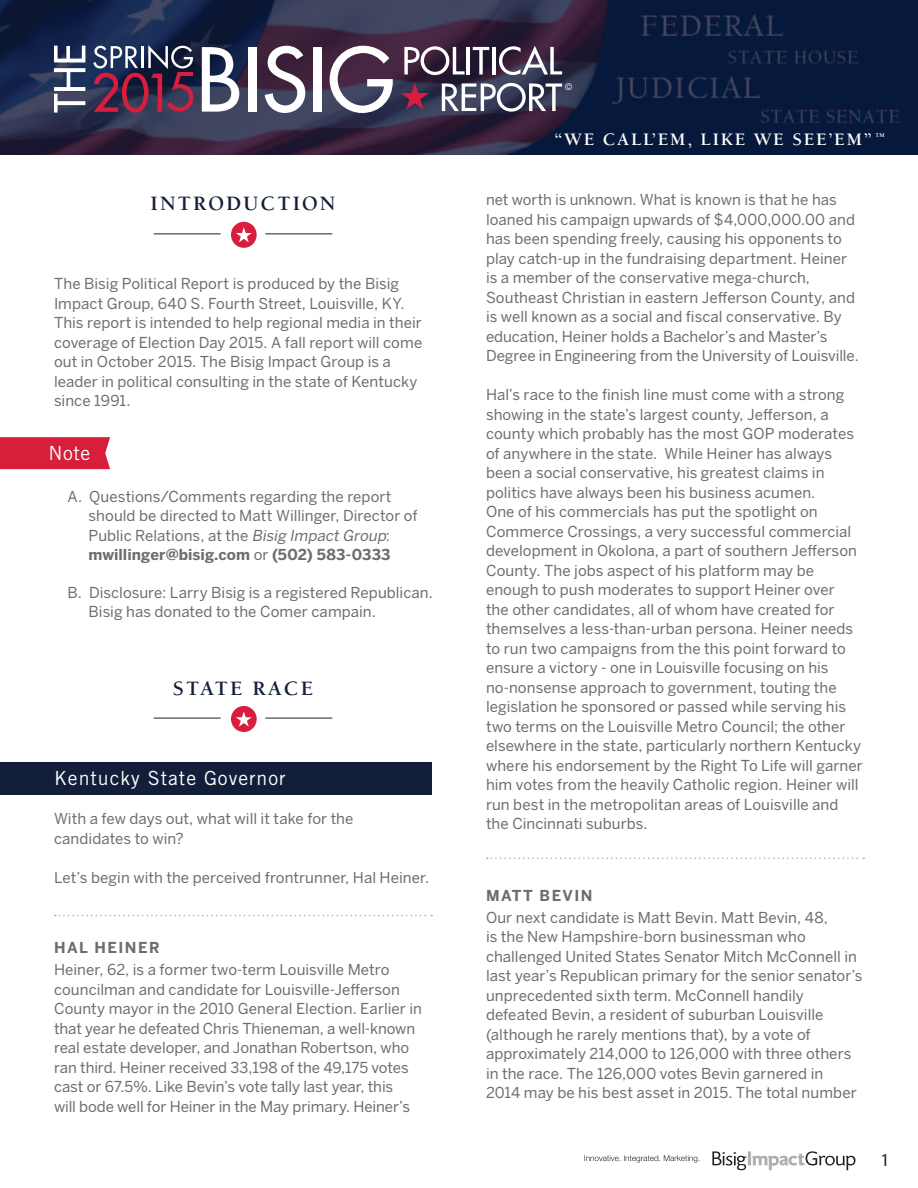
<style>
.page{position:relative;width:918px;height:1188px;background:#fff}
.page>*{position:absolute;margin:0;border:0;box-sizing:border-box;transform-origin:0 0}
.t1{font:700 21px "Berkeley Std";letter-spacing:.1em;color:#131f39}
.t2{font:19.5px "Trade Gothic";letter-spacing:.05em;color:#fff}
.t3{font:700 18px "Berkeley Std";letter-spacing:.1em;color:#fff}
.t4{font:18px "Myriad Pro";color:#231f20}
.t5{font:15px/19.5px "Benton Sans";letter-spacing:.005em;color:#6c6d70}
.t6{font:700 15px "Benton Sans";letter-spacing:.015em;color:#6c6d70}
.t7{font:700 15px "Benton Sans";letter-spacing:.1em;color:#6c6d70}
.t8{font:8.7px "Futura";color:#fff}
.t9{font:700 6px "Berkeley Std";color:#fff}
.s1{font-style:italic}
.s2{font-weight:400}
</style>
<div class="page">
<img style="left:0;top:0;width:918px;height:155px">
<svg style="left:585px;top:1155px;width:114px;height:8px"></svg>
<svg style="left:712px;top:1151px;width:143px;height:19px"></svg>
<svg style="left:401px;top:83px;width:28px;height:26px"></svg>
<svg style="left:54px;top:46px;width:31px;height:67px"></svg>
<svg style="left:202px;top:47px;width:37px;height:65px"></svg>
<div style="left:248px;top:47px;width:8px;height:65px;background:#fff"></div>
<svg style="left:265px;top:46px;width:40px;height:67px"></svg>
<div style="left:314px;top:47px;width:8px;height:65px;background:#fff"></div>
<svg style="left:330px;top:46px;width:63px;height:67px"></svg>
<svg style="left:404px;top:46px;width:61px;height:29px"></svg>
<hr style="left:467px;top:47px;width:3px;height:27px;background:#fff">
<svg style="left:473px;top:47px;width:16px;height:27px"></svg>
<hr style="left:492px;top:47px;width:3px;height:27px;background:#fff">
<svg style="left:499px;top:46px;width:63px;height:29px"></svg>
<svg style="left:442px;top:83px;width:120px;height:29px"></svg>
<svg style="left:93px;top:45px;width:100px;height:68px;background:#573d59"></svg>
<div style="left:0;top:437px;width:110px;height:32px;background:#d71e3b"></div>
<div style="left:0;top:762px;width:432px;height:32px;background:#131f39"></div>
<hr style="left:265px;top:234px;width:67px;height:1px;background:#231f20">
<hr style="left:154px;top:234px;width:67px;height:1px;background:#231f20">
<div style="left:231px;top:222px;width:26px;height:26px;background:#d81e3c;border-radius:50%"></div>
<svg style="left:236px;top:227px;width:16px;height:15px"></svg>
<hr style="left:265px;top:718px;width:67px;height:1px;background:#231f20">
<hr style="left:154px;top:718px;width:67px;height:1px;background:#231f20">
<div style="left:231px;top:706px;width:26px;height:26px;background:#d81e3c;border-radius:50%"></div>
<svg style="left:236px;top:711px;width:16px;height:16px"></svg>
<svg style="left:55px;top:915px;width:377px;height:1px"></svg>
<svg style="left:487px;top:858px;width:377px;height:1px"></svg>
<p class="t1" style="left:151px;top:193px;width:186px">INTRODUCTION</p>
<p class="t5" style="left:54px;top:274px;width:370px">The Bisig Political Report is produced by the Bisig Impact Group, 640 S. Fourth Street, Louisville, KY.<br>This report is intended to help regional media in their coverage of Election Day 2015. A fall report will come out in October 2015. The Bisig Impact Group is a leader in political consulting in the state of Kentucky since 1991.</p>
<p class="t2" style="left:48px;top:442px;width:43px">Note</p>
<p class="t5" style="left:68px;top:486px;width:326px">A. Questions/Comments regarding the report</p>
<p class="t5" style="left:89px;top:506px;width:331px">should be directed to Matt Willinger, Director of<br>Public Relations, at the <span class="s1">Bisig ImpactGroup</span>:</p>
<p class="t6" style="left:89px;top:546px;width:304px">mwillinger@bisig.com <span class="s2">or</span> (502) 583-0333</p>
<p class="t5" style="left:89px;top:582px;width:346px;text-indent:-21px">B. Disclosure: Larry Bisig is a registered Republican.<br>Bisig has donated to the Comer campain.</p>
<p class="t1" style="left:173px;top:677px;width:142px">STATE RACE</p>
<p class="t2" style="left:54px;top:766px;width:233px">Kentucky State Governor</p>
<p class="t5" style="left:54px;top:809px;width:301px">With a few days out, what will it take for the candidates to win?</p>
<p class="t5" style="left:54px;top:868px;width:377px">Let’s begin with the perceived frontrunner, Hal Heiner.</p>
<p class="t7" style="left:54px;top:939px;width:107px">HAL HEINER</p>
<p class="t5" style="left:54px;top:960px;width:369px">Heiner, 62, is a former two-term Louisville Metro councilman and candidate for Louisville-Jefferson County mayor in the 2010 General Election. Earlier in that year he defeated Chris Thieneman, a well-known real estate developer, and Jonathan Robertson, who ran third. Heiner received 33,198 of the 49,175 votes cast or 67.5%. Like Bevin’s vote tally last year, this<br>will bode well for Heiner in the May primary. Heiner’s</p>
<p class="t8" style="left:565px;top:81px;width:9px">©</p>
<p class="t3" style="left:554px;top:130px;width:319px">“WE CALL’EM, LIKE WE SEE’EM”</p>
<p class="t9" style="left:875px;top:132px;width:11px">TM</p>
<p class="t5" style="left:486px;top:190px;width:374px">net worth is unknown. What is known is that he has loaned his campaign upwards of $4,000,000.00 and has been spending freely, causing his opponents to play catch-up in the fundraising department. Heiner is a member of the conservative mega-church, Southeast Christian in eastern Jefferson County, and is well known as a social and fiscal conservative. By education, Heiner holds a Bachelor’s and Master’s Degree in Engineering from the University of Louisville.</p>
<p class="t5" style="left:486px;top:385px;width:378px">Hal’s race to the finish line must come with a strong showing in the state’s largest county, Jefferson, a county which probably has the most GOP moderates of anywhere in the state. While Heiner has always been a social conservative, his greatest claims in politics have always been his business acumen.<br>One of his commercials has put the spotlight on Commerce Crossings, a very successful commercial development in Okolona, a part of southern Jefferson County. The jobs aspect of his platform may be enough to push moderates to support Heiner over<br>the other candidates, all of whom have created for themselves a less-than-urban persona. Heiner needs to run two campaigns from the this point forward to ensure a victory - one in Louisville focusing on his no-nonsense approach to government, touting the legislation he sponsored or passed while serving his two terms on the Louisville Metro Council; the other elsewhere in the state, particularly northern Kentucky where his endorsement by the Right To Life will garner him votes from the heavily Catholic region. Heiner will run best in the metropolitan areas of Louisville and the Cincinnati suburbs.</p>
<p class="t7" style="left:486px;top:887px;width:108px">MATT BEVIN</p>
<p class="t5" style="left:486px;top:907px;width:378px">Our next candidate is Matt Bevin. Matt Bevin, 48,<br>is the New Hampshire-born businessman who challenged United States Senator Mitch McConnell in last year’s Republican primary for the senior senator’s unprecedented sixth term. McConnell handily defeated Bevin, a resident of suburban Louisville (although he rarely mentions that), by a vote of approximately 214,000 to 126,000 with three others in the race. The 126,000 votes Bevin garnered in<br>2014 may be his best asset in 2015. The total number</p>
<p class="t4" style="left:881px;top:1149px;width:11px">1</p>
</div>
